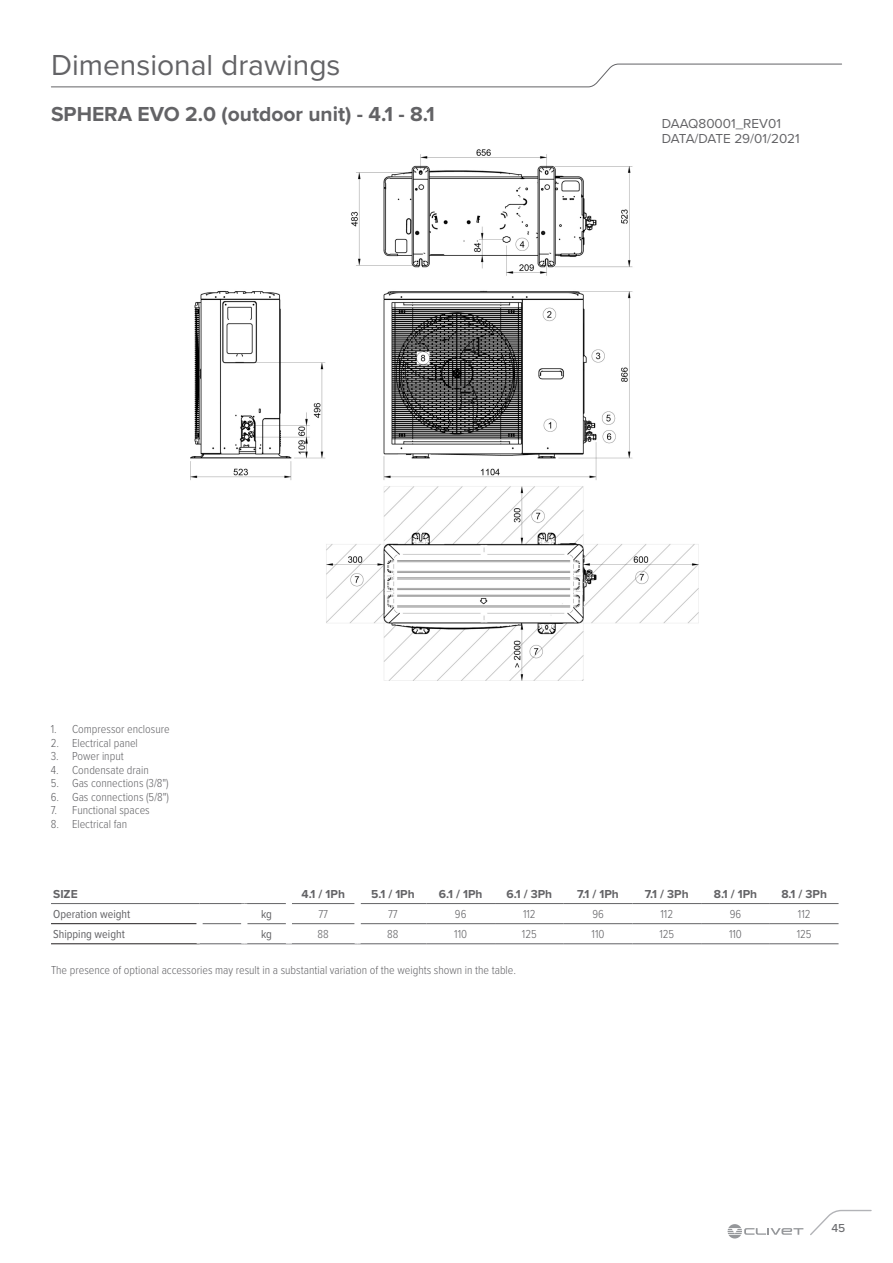
<style>
.page{position:relative;width:893px;height:1263px;background:#fff}
.page>*{position:absolute;margin:0;border:0;box-sizing:border-box;transform-origin:0 0}
.t1{font:30px "Proxima Nova";color:#636366}
.t2{font:700 21px "Proxima Nova";color:#636366}
.t3{font:13.5px/15px "Proxima Nova";color:#636366}
.t4{font:300 12px "Proxima Nova Cond";color:#636366}
.t5{font:700 12px "Proxima Nova";color:#636366}
.t6{font:12px "Proxima Nova Cond";color:#636366}
.t7{font:500 12px "Proxima Nova";color:#6c6d70}
</style>
<div class="page">
<svg style="left:51px;top:63px;width:791px;height:24px"></svg>
<svg style="left:810px;top:1209px;width:62px;height:26px"></svg>
<svg style="left:728px;top:1224px;width:75px;height:14px"></svg>
<img style="left:191px;top:149px;width:508px;height:531px">
<hr style="left:51px;top:923px;width:146px;height:1px;background:#231f20">
<hr style="left:51px;top:943px;width:149px;height:1px;background:#231f20">
<hr style="left:51px;top:903px;width:149px;height:1px;background:#636366">
<hr style="left:200px;top:903px;width:44px;height:1px;background:#636366">
<hr style="left:244px;top:903px;width:42px;height:1px;background:#636366">
<hr style="left:292px;top:903px;width:63px;height:1px;background:#636366">
<hr style="left:361px;top:903px;width:65px;height:1px;background:#636366">
<hr style="left:426px;top:903px;width:69px;height:1px;background:#636366">
<hr style="left:495px;top:903px;width:69px;height:1px;background:#636366">
<hr style="left:564px;top:903px;width:68px;height:1px;background:#636366">
<hr style="left:632px;top:903px;width:69px;height:1px;background:#636366">
<hr style="left:701px;top:903px;width:69px;height:1px;background:#636366">
<hr style="left:770px;top:903px;width:68px;height:1px;background:#636366">
<hr style="left:203px;top:923px;width:38px;height:1px;background:#636366">
<hr style="left:247px;top:923px;width:39px;height:1px;background:#636366">
<hr style="left:292px;top:923px;width:63px;height:1px;background:#636366">
<hr style="left:361px;top:923px;width:65px;height:1px;background:#636366">
<hr style="left:426px;top:923px;width:69px;height:1px;background:#636366">
<hr style="left:495px;top:923px;width:69px;height:1px;background:#636366">
<hr style="left:564px;top:923px;width:68px;height:1px;background:#636366">
<hr style="left:632px;top:923px;width:69px;height:1px;background:#636366">
<hr style="left:701px;top:923px;width:69px;height:1px;background:#636366">
<hr style="left:770px;top:923px;width:68px;height:1px;background:#636366">
<hr style="left:200px;top:943px;width:44px;height:1px;background:#636366">
<hr style="left:244px;top:943px;width:45px;height:1px;background:#636366">
<hr style="left:289px;top:943px;width:69px;height:1px;background:#636366">
<hr style="left:358px;top:943px;width:68px;height:1px;background:#636366">
<hr style="left:426px;top:943px;width:69px;height:1px;background:#636366">
<hr style="left:495px;top:943px;width:69px;height:1px;background:#636366">
<hr style="left:564px;top:943px;width:68px;height:1px;background:#636366">
<hr style="left:632px;top:943px;width:69px;height:1px;background:#636366">
<hr style="left:701px;top:943px;width:69px;height:1px;background:#636366">
<hr style="left:770px;top:943px;width:68px;height:1px;background:#636366">
<h1 class="t1" style="left:51px;top:42px;width:291px">Dimensional drawings</h1>
<h2 class="t2" style="left:51px;top:98px;width:385px">SPHERA EVO 2.0 (outdoor unit) - 4.1 - 8.1</h2>
<p class="t3" style="left:662px;top:116px;width:139px">DAAQ80001_REV01<br>DATA/DATE 29/01/2021</p>
<p class="t4" style="left:51px;top:720px;width:120px">1. Compressor enclosure</p>
<p class="t4" style="left:51px;top:734px;width:89px">2. Electrical panel</p>
<p class="t4" style="left:51px;top:747px;width:74px">3. Power input</p>
<p class="t4" style="left:51px;top:761px;width:100px">4. Condensate drain</p>
<p class="t4" style="left:51px;top:774px;width:119px">5. Gas connections (3/8")</p>
<p class="t4" style="left:51px;top:788px;width:120px">6. Gas connections (5/8")</p>
<p class="t4" style="left:51px;top:801px;width:100px">7. Functional spaces</p>
<p class="t4" style="left:51px;top:815px;width:78px">8. Electrical fan</p>
<p class="t5" style="left:53px;top:885px;width:26px">SIZE</p>
<p class="t5" style="left:302px;top:885px;width:45px">4.1 / 1Ph</p>
<p class="t5" style="left:371px;top:885px;width:45px">5.1 / 1Ph</p>
<p class="t5" style="left:439px;top:885px;width:45px">6.1 / 1Ph</p>
<p class="t5" style="left:506px;top:885px;width:47px">6.1 / 3Ph</p>
<p class="t5" style="left:577px;top:885px;width:43px">7.1 / 1Ph</p>
<p class="t5" style="left:645px;top:885px;width:45px">7.1 / 3Ph</p>
<p class="t5" style="left:714px;top:885px;width:45px">8.1 / 1Ph</p>
<p class="t5" style="left:781px;top:885px;width:47px">8.1 / 3Ph</p>
<p class="t6" style="left:53px;top:905px;width:79px">Operation weight</p>
<p class="t6" style="left:261px;top:905px;width:12px">kg</p>
<p class="t4" style="left:318px;top:905px;width:11px">77</p>
<p class="t4" style="left:388px;top:905px;width:11px">77</p>
<p class="t4" style="left:455px;top:905px;width:13px">96</p>
<p class="t4" style="left:523px;top:905px;width:14px">112</p>
<p class="t4" style="left:592px;top:905px;width:13px">96</p>
<p class="t4" style="left:660px;top:905px;width:14px">112</p>
<p class="t4" style="left:730px;top:905px;width:13px">96</p>
<p class="t4" style="left:798px;top:905px;width:14px">112</p>
<p class="t6" style="left:53px;top:926px;width:73px">Shipping weight</p>
<p class="t6" style="left:261px;top:926px;width:12px">kg</p>
<p class="t4" style="left:318px;top:926px;width:13px">88</p>
<p class="t4" style="left:387px;top:926px;width:13px">88</p>
<p class="t4" style="left:454px;top:926px;width:14px">110</p>
<p class="t4" style="left:522px;top:926px;width:16px">125</p>
<p class="t4" style="left:592px;top:926px;width:14px">110</p>
<p class="t4" style="left:659px;top:926px;width:16px">125</p>
<p class="t4" style="left:729px;top:926px;width:14px">110</p>
<p class="t4" style="left:797px;top:926px;width:16px">125</p>
<p class="t4" style="left:51px;top:961px;width:466px">The presence of optional accessories may result in a substantial variation of the weights shown in the table.</p>
<p class="t7" style="left:831px;top:1219px;width:15px">45</p>
</div>
